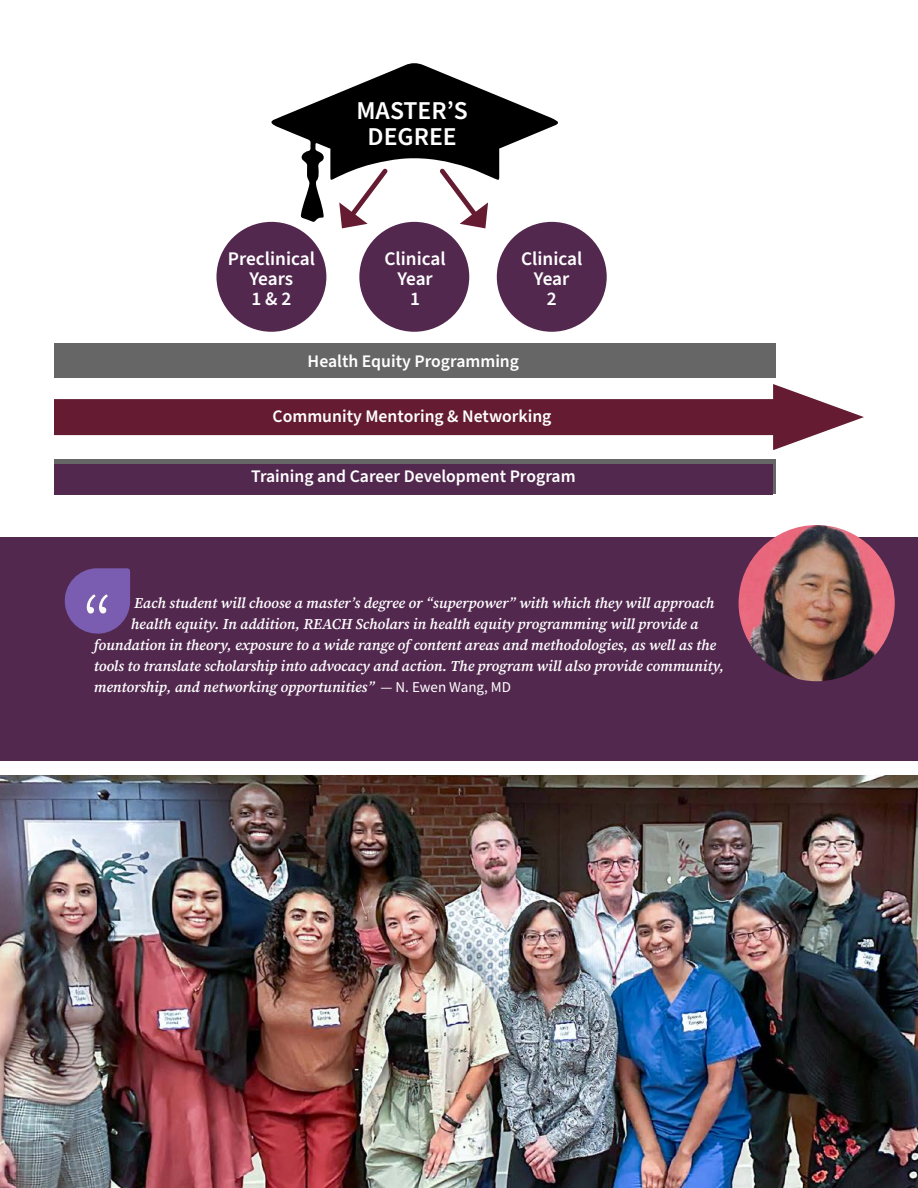
<style>
.page{position:relative;width:918px;height:1188px;background:#fff}
.page>*{position:absolute;margin:0;border:0;box-sizing:border-box;transform-origin:0 0}
.t1{font:600 25.65px/26.5px "Source Sans Pro";color:#fff;text-align:center}
.t2{font:600 19.35px/20.1px "Source Sans Pro";color:#fff;text-align:center}
.t3{font:600 17.7px "Source Sans Pro";color:#fff}
.t4{font:italic 600 15px "Source Serif Pro";color:#fff}
.s1{font-family:"Source Sans Pro";font-weight:400;font-style:normal}
</style>
<div class="page">
<svg style="left:341px;top:222px;width:51px;height:6px"></svg>
<svg style="left:436px;top:222px;width:50px;height:6px"></svg>
<svg style="left:271px;top:63px;width:287px;height:159px"></svg>
<div style="left:216px;top:222px;width:110px;height:110px;background:#53284f;border-radius:50%"></div>
<div style="left:359px;top:222px;width:110px;height:110px;background:#53284f;border-radius:50%"></div>
<div style="left:497px;top:222px;width:110px;height:110px;background:#53284f;border-radius:50%"></div>
<div style="left:54px;top:343px;width:721px;height:35px;background:#666"></div>
<div style="left:0;top:537px;width:918px;height:223px;background:#53284f"></div>
<svg style="left:64px;top:568px;width:66px;height:66px"></svg>
<img style="left:0;top:776px;width:918px;height:412px">
<img style="left:739px;top:525px;width:156px;height:156px;border-radius:78px">
<div style="left:54px;top:399px;width:751px;height:36px;background:#651c32"></div>
<svg style="left:773px;top:384px;width:91px;height:66px"></svg>
<div style="left:54px;top:459px;width:721px;height:35px;background:#666"></div>
<div style="left:54px;top:464px;width:719px;height:31px;background:#53284f"></div>
<h1 class="t1" style="left:356px;top:98px;width:113px">MASTER’S<br>DEGREE</h1>
<p class="t2" style="left:228px;top:249px;width:89px">Preclinical<br>Years<br>1 &amp; 2</p>
<p class="t2" style="left:385px;top:249px;width:63px">Clinical<br>Year<br>1</p>
<p class="t2" style="left:521px;top:249px;width:63px">Clinical<br>Year<br>2</p>
<p class="t3" style="left:308px;top:349px;width:213px">Health Equity Programming</p>
<p class="t3" style="left:273px;top:404px;width:281px">Community Mentoring &amp; Networking</p>
<p class="t3" style="left:251px;top:465px;width:326px">Training and Career Development Program</p>
<p class="t4" style="left:134px;top:592px;width:581px">Each student will choose a master’s degree or “superpower” with which they will approach</p>
<p class="t4" style="left:131px;top:613px;width:569px">health equity. In addition, REACH Scholars in health equity programming will provide a</p>
<p class="t4" style="left:94px;top:634px;width:624px">foundation in theory, exposure to a wide range of content areas and methodologies, as well as the</p>
<p class="t4" style="left:94px;top:655px;width:632px">tools to translate scholarship into advocacy and action. The program will also provide community,</p>
<p class="t4" style="left:94px;top:676px;width:419px">mentorship, and networking opportunities” <span class="s1">— N. Ewen Wang, MD</span></p>
</div>
